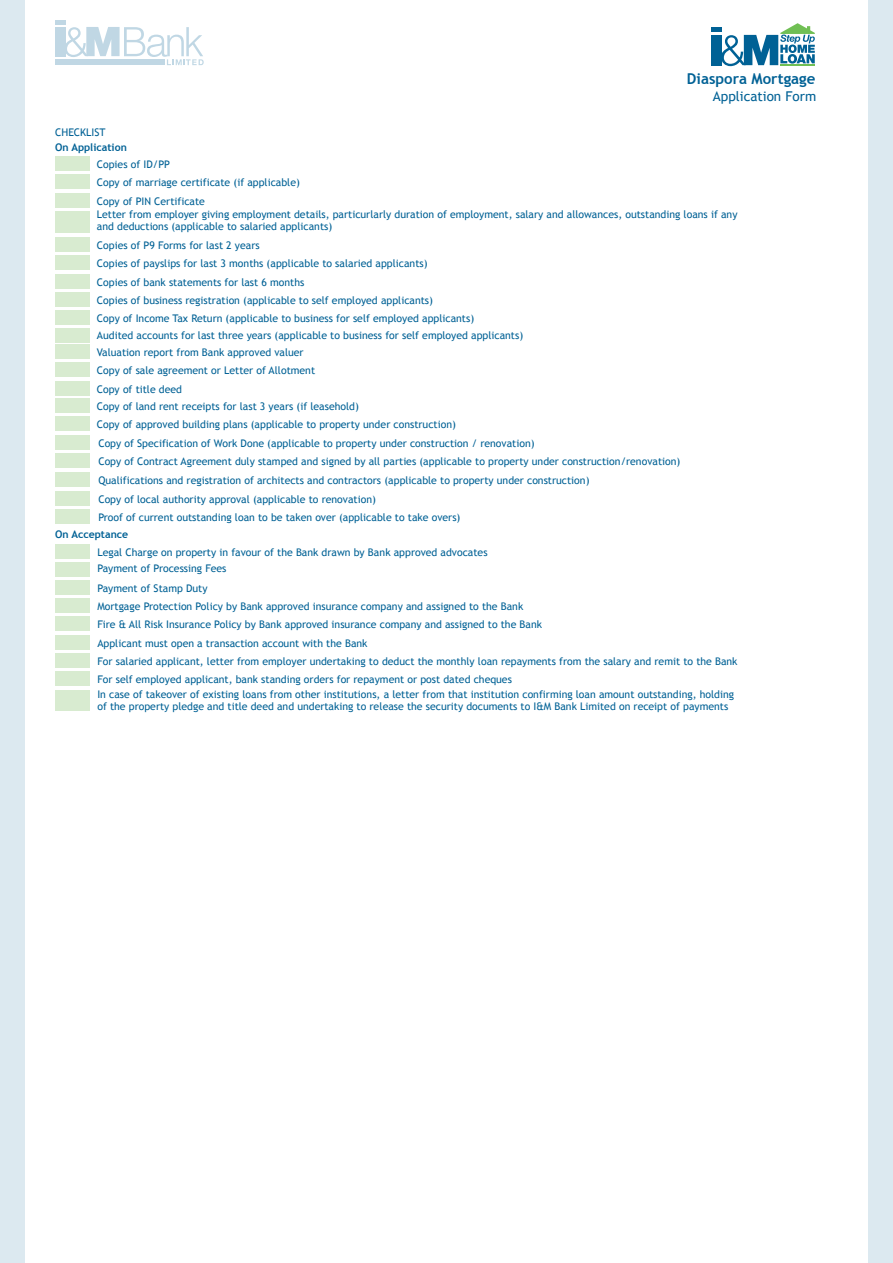
<style>
.page{position:relative;width:893px;height:1263px;background:#fff}
.page>*{position:absolute;margin:0;border:0;box-sizing:border-box;transform-origin:0 0}
.t1{font:700 15px "Trebuchet MS";color:#006195}
.t2{font:13.5px "Trebuchet MS";color:#006195}
.t3{font:10.5px/18.3px "Trebuchet MS";color:#006195}
.t4{font:700 10.5px "Trebuchet MS";color:#006195}
</style>
<div class="page">
<div style="left:0;top:0;width:25px;height:1263px;background:#dce9f0"></div>
<div style="left:868px;top:0;width:25px;height:1263px;background:#dce9f0"></div>
<div style="left:55px;top:381px;width:35px;height:15px;background:#d8ebd0"></div>
<div style="left:55px;top:399px;width:35px;height:14px;background:#d8ebd0"></div>
<div style="left:55px;top:417px;width:35px;height:14px;background:#d8ebd0"></div>
<div style="left:55px;top:435px;width:35px;height:15px;background:#d8ebd0"></div>
<div style="left:55px;top:453px;width:35px;height:14px;background:#d8ebd0"></div>
<div style="left:55px;top:472px;width:35px;height:15px;background:#d8ebd0"></div>
<div style="left:55px;top:491px;width:35px;height:14px;background:#d8ebd0"></div>
<div style="left:55px;top:510px;width:35px;height:14px;background:#d8ebd0"></div>
<div style="left:55px;top:544px;width:35px;height:14px;background:#d8ebd0"></div>
<div style="left:55px;top:562px;width:35px;height:15px;background:#d8ebd0"></div>
<div style="left:55px;top:580px;width:35px;height:14px;background:#d8ebd0"></div>
<div style="left:55px;top:598px;width:35px;height:14px;background:#d8ebd0"></div>
<div style="left:55px;top:616px;width:35px;height:15px;background:#d8ebd0"></div>
<div style="left:55px;top:635px;width:35px;height:14px;background:#d8ebd0"></div>
<div style="left:55px;top:653px;width:35px;height:14px;background:#d8ebd0"></div>
<div style="left:55px;top:671px;width:35px;height:14px;background:#d8ebd0"></div>
<div style="left:55px;top:690px;width:35px;height:21px;background:#d8ebd0"></div>
<div style="left:55px;top:156px;width:35px;height:14px;background:#d8ebd0"></div>
<div style="left:55px;top:174px;width:35px;height:15px;background:#d8ebd0"></div>
<div style="left:55px;top:193px;width:35px;height:14px;background:#d8ebd0"></div>
<div style="left:55px;top:237px;width:35px;height:15px;background:#d8ebd0"></div>
<div style="left:55px;top:256px;width:35px;height:14px;background:#d8ebd0"></div>
<div style="left:55px;top:274px;width:35px;height:14px;background:#d8ebd0"></div>
<div style="left:55px;top:292px;width:35px;height:14px;background:#d8ebd0"></div>
<div style="left:55px;top:311px;width:35px;height:14px;background:#d8ebd0"></div>
<div style="left:55px;top:328px;width:35px;height:14px;background:#d8ebd0"></div>
<div style="left:55px;top:345px;width:35px;height:14px;background:#d8ebd0"></div>
<div style="left:55px;top:362px;width:35px;height:15px;background:#d8ebd0"></div>
<div style="left:55px;top:211px;width:35px;height:22px;background:#d8ebd0"></div>
<div style="left:711px;top:35px;width:11px;height:30px;background:#006195"></div>
<hr style="left:711px;top:28px;width:11px;height:4px;background:#006195">
<svg style="left:721px;top:23px;width:94px;height:43px"></svg>
<div style="left:55px;top:27px;width:10px;height:29px;background:#c0d7e4"></div>
<hr style="left:55px;top:20px;width:10px;height:4px;background:#c0d7e4">
<div style="left:55px;top:59px;width:109px;height:6px;background:#c0d7e4"></div>
<svg style="left:64px;top:27px;width:140px;height:38px"></svg>
<h1 class="t1" style="left:687px;top:69px;width:130px">Diaspora Mortgage</h1>
<p class="t2" style="left:713px;top:88px;width:105px">Application Form</p>
<p class="t3" style="left:55px;top:124px;width:52px">CHECKLIST</p>
<p class="t4" style="left:55px;top:140px;width:73px">On Application</p>
<p class="t3" style="left:97px;top:155px;width:205px">Copies of ID/PP<br>Copy of marriage certificate (if applicable)<br>Copy of PIN Certificate</p>
<p class="t3" style="left:97px;top:208px;width:642px;line-height:12.6px">Letter from employer giving employment details, particurlarly duration of employment, salary and allowances, outstanding loans if any and deductions (applicable to salaried applicants)</p>
<p class="t3" style="left:97px;top:236px;width:379px">Copies of P9 Forms for last 2 years<br>Copies of payslips for last 3 months (applicable to salaried applicants)<br>Copies of bank statements for last 6 months<br>Copies of business registration (applicable to self employed applicants)<br>Copy of Income Tax Return (applicable to business for self employed applicants)</p>
<p class="t3" style="left:97px;top:327px;width:428px;line-height:17.2px">Audited accounts for last three years (applicable to business for self employed applicants)<br>Valuation report from Bank approved valuer<br>Copy of sale agreement or Letter of Allotment</p>
<p class="t3" style="left:97px;top:380px;width:585px">Copy of title deed<br>Copy of land rent receipts for last 3 years (if leasehold)<br>Copy of approved building plans (applicable to property under construction)<br>Copy of Specification of Work Done (applicable to property under construction / renovation)<br>Copy of Contract Agreement duly stamped and signed by all parties (applicable to property under construction/renovation)</p>
<p class="t3" style="left:98px;top:471px;width:493px">Qualifications and registration of architects and contractors (applicable to property under construction)<br>Copy of local authority approval (applicable to renovation)<br>Proof of current outstanding loan to be taken over (applicable to take overs)</p>
<p class="t4" style="left:55px;top:528px;width:75px">On Acceptance</p>
<p class="t3" style="left:97px;top:544px;width:392px;line-height:16.8px">Legal Charge on property in favour of the Bank drawn by Bank approved advocates<br>Payment of Processing Fees</p>
<p class="t3" style="left:97px;top:579px;width:642px">Payment of Stamp Duty<br>Mortgage Protection Policy by Bank approved insurance company and assigned to the Bank<br>Fire &amp; All Risk Insurance Policy by Bank approved insurance company and assigned to the Bank<br>Applicant must open a transaction account with the Bank<br>For salaried applicant, letter from employer undertaking to deduct the monthly loan repayments from the salary and remit to the Bank For self employed applicant, bank standing orders for repayment or post dated cheques</p>
<p class="t3" style="left:97px;top:688px;width:638px;line-height:12.6px">In case of takeover of existing loans from other institutions, a letter from that institution confirming loan amount outstanding, holding of the property pledge and title deed and undertaking to release the security documents to I&amp;M Bank Limited on receipt of payments</p>
</div>
